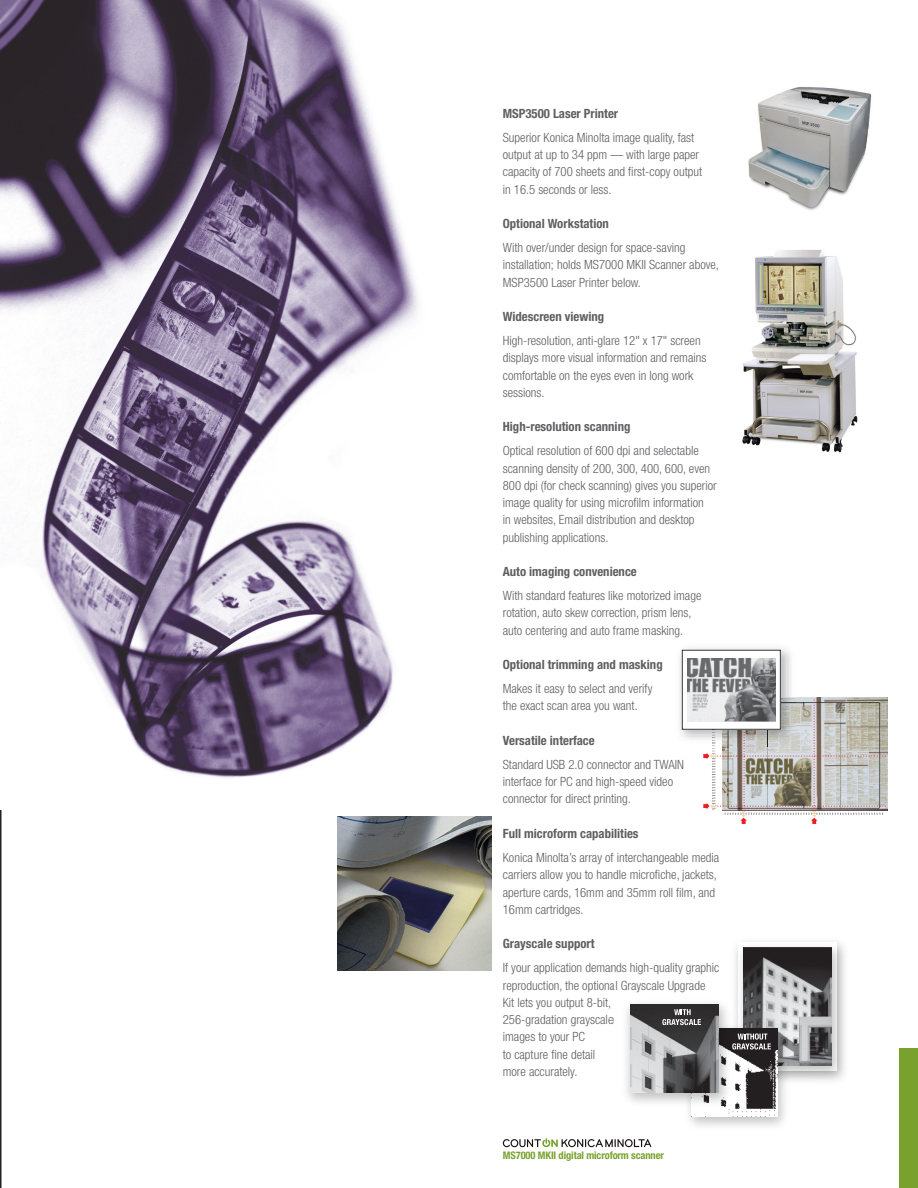
<style>
.page{position:relative;width:918px;height:1188px;background:#fff}
.page>*{position:absolute;margin:0;border:0;box-sizing:border-box;transform-origin:0 0}
.t1{font:300 condensed 12.75px/17.2px "Helvetica Neue LT Std";color:#5f5f62}
.t2{font:700 condensed 12.75px "Helvetica Neue LT Std";color:#5f5f62}
.t3{font:700 condensed 10.5px "Helvetica Neue LT Std";letter-spacing:-.01em;color:#78a22d}
</style>
<div class="page">
<svg style="left:0;top:810px;width:2px;height:378px"></svg>
<img style="left:0;top:0;width:418px;height:778px">
<img style="left:680px;top:648px;width:106px;height:86px">
<svg style="left:682px;top:650px;width:204px;height:174px"></svg>
<img style="left:687px;top:658px;width:89px;height:64px">
<img style="left:712px;top:700px;width:3px;height:35px">
<img style="left:337px;top:816px;width:154px;height:154px">
<img style="left:735px;top:941px;width:110px;height:140px">
<img style="left:743px;top:947px;width:89px;height:118px">
<img style="left:690px;top:1016px;width:108px;height:110px">
<img style="left:740px;top:1028px;width:37px;height:89px">
<svg style="left:740px;top:1033px;width:31px;height:17px"></svg>
<img style="left:626px;top:988px;width:114px;height:130px">
<img style="left:630px;top:1004px;width:88px;height:88px">
<svg style="left:662px;top:1009px;width:39px;height:16px"></svg>
<div style="left:900px;top:1048px;width:18px;height:140px;background:#78a22d"></div>
<svg style="left:503px;top:1138px;width:148px;height:9px"></svg>
<img style="left:742px;top:249px;width:116px;height:204px">
<img style="left:748px;top:86px;width:124px;height:124px">
<p class="t2" style="left:503px;top:106px;width:117px">MSP3500 Laser Printer</p>
<p class="t1" style="left:503px;top:129px;width:201px">Superior Konica Minolta image quality, fast output at up to 34 ppm — with large paper capacity of 700 sheets and first-copy output in 16.5 seconds or less.</p>
<p class="t2" style="left:503px;top:216px;width:108px">Optional Workstation</p>
<p class="t1" style="left:503px;top:239px;width:218px">With over/under design for space-saving installation; holds MS7000 MKII Scanner above,<br>MSP3500 Laser Printer below.</p>
<p class="t2" style="left:503px;top:309px;width:103px">Widescreen viewing</p>
<p class="t1" style="left:503px;top:332px;width:205px">High-resolution, anti-glare 12" x 17" screen displays more visual information and remains comfortable on the eyes even in long work sessions.</p>
<p class="t2" style="left:503px;top:419px;width:129px">High-resolution scanning</p>
<p class="t1" style="left:503px;top:442px;width:215px">Optical resolution of 600 dpi and selectable scanning density of 200, 300, 400, 600, even 800 dpi (for check scanning) gives you superior image quality for using microfilm information<br>in websites, Email distribution and desktop publishing applications.</p>
<p class="t2" style="left:503px;top:564px;width:136px">Auto imaging convenience</p>
<p class="t1" style="left:503px;top:587px;width:200px">With standard features like motorized image rotation, auto skew correction, prism lens, auto centering and auto frame masking.</p>
<p class="t2" style="left:503px;top:657px;width:161px">Optional trimming and masking</p>
<p class="t1" style="left:503px;top:680px;width:151px">Makes it easy to select and verify the exact scan area you want.</p>
<p class="t2" style="left:503px;top:733px;width:93px">Versatile interface</p>
<p class="t1" style="left:503px;top:756px;width:183px">Standard USB 2.0 connector and TWAIN interface for PC and high-speed video connector for direct printing.</p>
<p class="t2" style="left:503px;top:826px;width:137px">Full microform capabilities</p>
<p class="t1" style="left:503px;top:849px;width:218px">Konica Minolta’s array of interchangeable media carriers allow you to handle microfiche, jackets, aperture cards, 16mm and 35mm roll film, and 16mm cartridges.</p>
<p class="t2" style="left:503px;top:936px;width:93px">Grayscale support</p>
<p class="t1" style="left:503px;top:959px;width:218px">If your application demands high-quality graphic reproduction, the optional Grayscale Upgrade<br>Kit lets you output 8-bit,<br>256-gradation grayscale<br>images to your PC<br>to capture fine detail<br>more accurately.</p>
<p class="t3" style="left:503px;top:1149px;width:163px">MS7000 MKII digital microform scanner</p>
</div>
